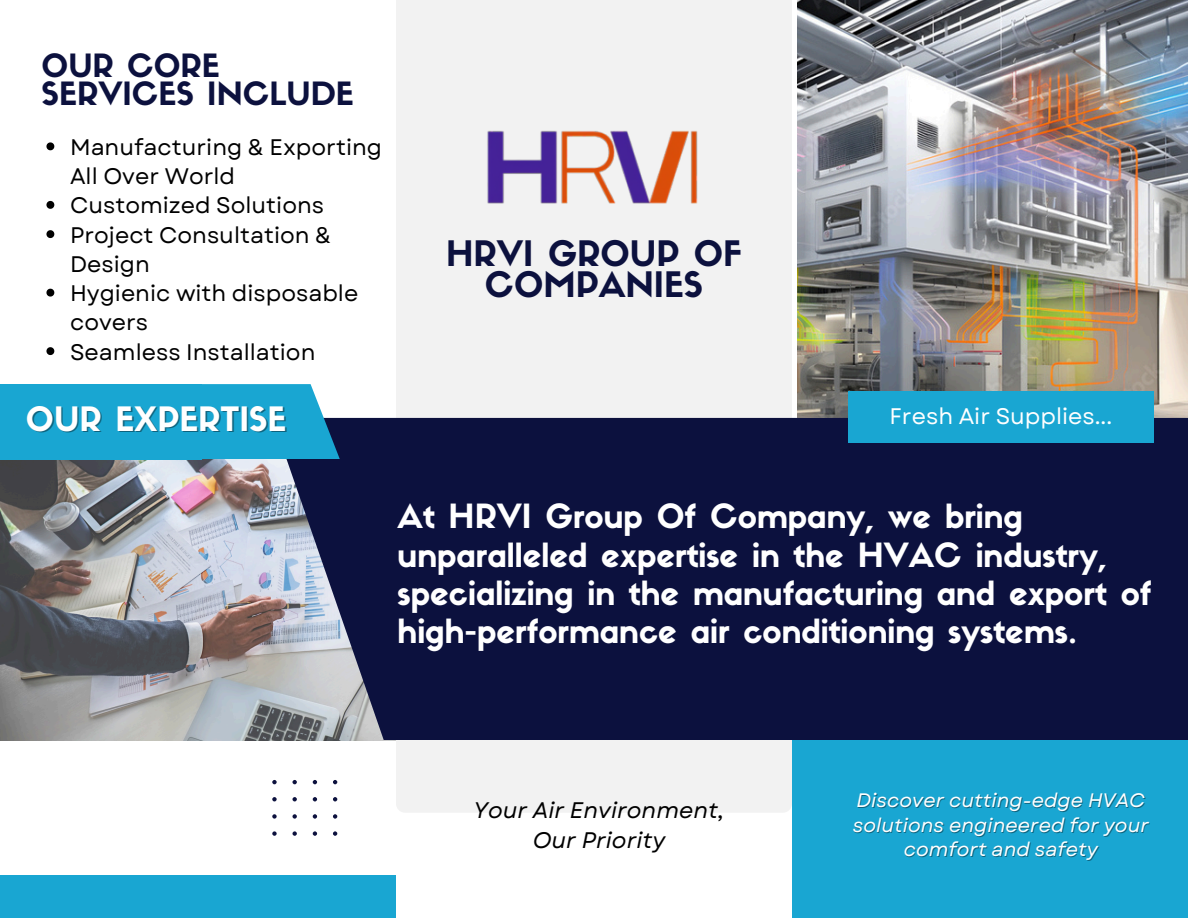
<style>
.page{position:relative;width:1188px;height:918px;background:#fff}
.page>*{position:absolute;margin:0;border:0;box-sizing:border-box;transform-origin:0 0}
.t1{font:34.5px/30.3px "Sifonn Basic";color:#0c113e;text-align:center}
.t2{font:33px "Sifonn Basic";color:#fff}
.t3{font:32.85px/38.2px "Sifonn Basic";color:#fff}
.t4{font:31.5px/28.2px "Sifonn Basic";color:#0c113e}
.t5{font:22.5px/29.2px "Garet";color:#000}
.t6{font:italic 22.5px/29.2px "Garet";color:#000;text-align:center}
.t7{font:22.5px "Garet";color:#fff}
.t8{font:italic 19.5px "Garet";color:#fff}
</style>
<div class="page">
<div style="left:792px;top:593px;width:396px;height:325px;background:#19a6d2"></div>
<img style="left:0;top:459px;width:272px;height:281px">
<div style="left:396px;top:0;width:396px;height:812px;background:#f2f2f2"></div>
<img style="left:797px;top:0;width:390px;height:418px">
<div style="left:272px;top:418px;width:916px;height:322px;background:#0c113e"></div>
<div style="left:848px;top:391px;width:306px;height:52px;background:#19a6d2"></div>
<svg style="left:201px;top:384px;width:139px;height:75px;background:#29a7d0"></svg>
<div style="left:0;top:384px;width:201px;height:76px;background:#19a6d2"></div>
<svg style="left:292px;top:797px;width:5px;height:4px"></svg>
<svg style="left:292px;top:814px;width:5px;height:5px"></svg>
<svg style="left:292px;top:831px;width:5px;height:5px"></svg>
<svg style="left:292px;top:780px;width:5px;height:4px"></svg>
<svg style="left:313px;top:797px;width:4px;height:4px"></svg>
<svg style="left:313px;top:814px;width:4px;height:5px"></svg>
<svg style="left:313px;top:831px;width:4px;height:5px"></svg>
<svg style="left:313px;top:780px;width:4px;height:4px"></svg>
<svg style="left:272px;top:797px;width:5px;height:4px"></svg>
<svg style="left:272px;top:814px;width:5px;height:5px"></svg>
<svg style="left:272px;top:831px;width:5px;height:5px"></svg>
<svg style="left:272px;top:780px;width:5px;height:4px"></svg>
<svg style="left:333px;top:797px;width:4px;height:4px"></svg>
<svg style="left:333px;top:814px;width:4px;height:5px"></svg>
<svg style="left:333px;top:831px;width:4px;height:5px"></svg>
<svg style="left:333px;top:780px;width:4px;height:4px"></svg>
<div style="left:0;top:876px;width:396px;height:42px;background:#19a6d2"></div>
<img style="left:396px;top:105px;width:396px;height:145px">
<svg style="left:46px;top:142px;width:8px;height:8px"></svg>
<svg style="left:46px;top:201px;width:8px;height:8px"></svg>
<svg style="left:46px;top:230px;width:8px;height:8px"></svg>
<svg style="left:46px;top:289px;width:8px;height:8px"></svg>
<svg style="left:46px;top:347px;width:8px;height:8px"></svg>
<h2 class="t4" style="left:42px;top:55px;width:314px">OUR CORE<br>SERVICES INCLUDE</h2>
<p class="t5" style="left:70px;top:132px;width:314px">Manufacturing &amp; Exporting<br>All Over World</p>
<p class="t5" style="left:70px;top:191px;width:256px">Customized Solutions</p>
<p class="t5" style="left:70px;top:220px;width:263px">Project Consultation &amp;<br>Design</p>
<h3 class="t5" style="left:70px;top:279px;width:290px">Hygienic with disposable covers</h3>
<h1 class="t5" style="left:70px;top:337px;width:247px">Seamless Installation</h1>
<p class="t2" style="left:26px;top:406px;width:262px">OUR EXPERTISE</p>
<p class="t1" style="left:446px;top:243px;width:297px">HRVI GROUP OF<br>COMPANIES</p>
<h1 class="t7" style="left:889px;top:400px;width:224px">Fresh Air Supplies...</h1>
<p class="t3" style="left:398px;top:501px;width:755px">At HRVI Group Of Company, we bring unparalleled expertise in the HVAC industry, specializing in the manufacturing and export of high-performance air conditioning systems.</p>
<p class="t6" style="left:474px;top:796px;width:252px">Your Air Environment,<br>Our Priority</p>
<p class="t8" style="left:856px;top:786px;width:290px">Discover cutting-edge HVAC</p>
<h1 class="t8" style="left:853px;top:811px;width:298px">solutions engineered for your</h1>
<p class="t8" style="left:904px;top:836px;width:196px">comfort and safety</p>
</div>
